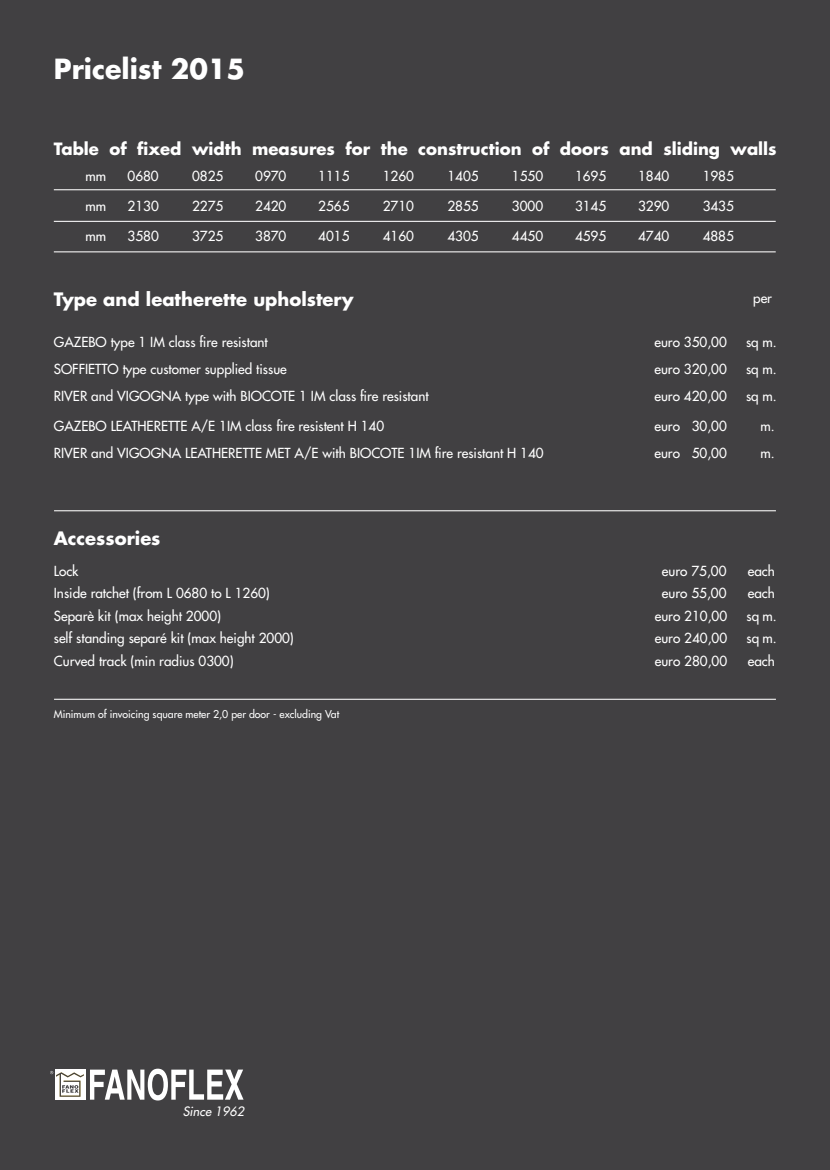
<style>
.page{position:relative;width:830px;height:1170px;background:#fff}
.page>*{position:absolute;margin:0;border:0;box-sizing:border-box;transform-origin:0 0}
.t1{font:700 27px "Futura";color:#fff}
.t2{font:700 18px "Futura";color:#fff}
.t3{font:700 16.5px "Futura";color:#fff}
.t4{font:13.5px "Futura";color:#fff}
.t5{font:italic 12.6px "Futura";color:#fff}
.t6{font:10.5px "Futura";color:#fff}
</style>
<div class="page">
<div style="left:0;top:0;width:829px;height:1169px;background:#414042"></div>
<svg style="left:90px;top:1068px;width:153px;height:32px"></svg>
<svg style="left:55px;top:1069px;width:31px;height:30px"></svg>
<svg style="left:50px;top:1070px;width:34px;height:26px"></svg>
<hr style="left:54px;top:510px;width:721px;height:1px;background:#fff">
<hr style="left:54px;top:698px;width:721px;height:1px;background:#fff">
<hr style="left:54px;top:189px;width:721px;height:1px;background:#fff">
<hr style="left:54px;top:221px;width:721px;height:1px;background:#fff">
<hr style="left:54px;top:251px;width:721px;height:1px;background:#fff">
<h1 class="t1" style="left:54px;top:51px;width:193px">Pricelist 2015</h1>
<p class="t3" style="left:54px;top:138px;width:724px">Table of fixed width measures for the construction of doors and sliding walls</p>
<p class="t4" style="left:85px;top:167px;width:22px">mm</p>
<p class="t4" style="left:127px;top:167px;width:33px">0680</p>
<p class="t4" style="left:192px;top:167px;width:33px">0825</p>
<p class="t4" style="left:255px;top:167px;width:33px">0970</p>
<p class="t4" style="left:318px;top:167px;width:33px">1115</p>
<p class="t4" style="left:382px;top:167px;width:33px">1260</p>
<p class="t4" style="left:447px;top:167px;width:33px">1405</p>
<p class="t4" style="left:511px;top:167px;width:33px">1550</p>
<p class="t4" style="left:574px;top:167px;width:33px">1695</p>
<p class="t4" style="left:637px;top:167px;width:33px">1840</p>
<p class="t4" style="left:702px;top:167px;width:33px">1985</p>
<p class="t4" style="left:85px;top:197px;width:22px">mm</p>
<p class="t4" style="left:127px;top:197px;width:33px">2130</p>
<p class="t4" style="left:192px;top:197px;width:33px">2275</p>
<p class="t4" style="left:255px;top:197px;width:33px">2420</p>
<p class="t4" style="left:318px;top:197px;width:33px">2565</p>
<p class="t4" style="left:382px;top:197px;width:33px">2710</p>
<p class="t4" style="left:447px;top:197px;width:33px">2855</p>
<p class="t4" style="left:511px;top:197px;width:33px">3000</p>
<p class="t4" style="left:574px;top:197px;width:33px">3145</p>
<p class="t4" style="left:637px;top:197px;width:33px">3290</p>
<p class="t4" style="left:702px;top:197px;width:33px">3435</p>
<p class="t4" style="left:85px;top:227px;width:22px">mm</p>
<p class="t4" style="left:127px;top:227px;width:33px">3580</p>
<p class="t4" style="left:192px;top:227px;width:33px">3725</p>
<p class="t4" style="left:255px;top:227px;width:33px">3870</p>
<p class="t4" style="left:318px;top:227px;width:33px">4015</p>
<p class="t4" style="left:382px;top:227px;width:33px">4160</p>
<p class="t4" style="left:447px;top:227px;width:33px">4305</p>
<p class="t4" style="left:511px;top:227px;width:33px">4450</p>
<p class="t4" style="left:574px;top:227px;width:33px">4595</p>
<p class="t4" style="left:637px;top:227px;width:33px">4740</p>
<p class="t4" style="left:702px;top:227px;width:33px">4885</p>
<h2 class="t2" style="left:54px;top:287px;width:301px">Type and leatherette upholstery</h2>
<p class="t4" style="left:54px;top:333px;width:215px">GAZEBO type 1 IM class fire resistant</p>
<p class="t4" style="left:654px;top:333px;width:74px">euro 350,00</p>
<p class="t4" style="left:745px;top:333px;width:32px">sq m.</p>
<p class="t4" style="left:54px;top:360px;width:234px">SOFFIETTO type customer supplied tissue</p>
<p class="t4" style="left:654px;top:360px;width:74px">euro 320,00</p>
<p class="t4" style="left:745px;top:360px;width:32px">sq m.</p>
<p class="t4" style="left:54px;top:387px;width:376px">RIVER and VIGOGNA type with BIOCOTE 1 IM class fire resistant</p>
<p class="t4" style="left:654px;top:387px;width:74px">euro 420,00</p>
<p class="t4" style="left:745px;top:387px;width:32px">sq m.</p>
<p class="t4" style="left:54px;top:417px;width:331px">GAZEBO LEATHERETTE A/E 1IM class fire resistent H 140</p>
<p class="t4" style="left:654px;top:417px;width:74px">euro 30,00</p>
<p class="t4" style="left:760px;top:417px;width:16px">m.</p>
<p class="t4" style="left:54px;top:444px;width:491px">RIVER and VIGOGNA LEATHERETTE MET A/E with BIOCOTE 1IM fire resistant H 140</p>
<p class="t4" style="left:654px;top:444px;width:74px">euro 50,00</p>
<p class="t4" style="left:760px;top:444px;width:16px">m.</p>
<p class="t4" style="left:752px;top:290px;width:20px">per</p>
<h2 class="t2" style="left:54px;top:526px;width:108px">Accessories</h2>
<p class="t4" style="left:54px;top:562px;width:26px">Lock</p>
<p class="t4" style="left:661px;top:562px;width:66px">euro 75,00</p>
<p class="t4" style="left:747px;top:562px;width:29px">each</p>
<p class="t4" style="left:54px;top:585px;width:217px">Inside ratchet (from L 0680 to L 1260)</p>
<p class="t4" style="left:661px;top:585px;width:66px">euro 55,00</p>
<p class="t4" style="left:747px;top:585px;width:29px">each</p>
<p class="t4" style="left:54px;top:607px;width:169px">Separè kit (max height 2000)</p>
<p class="t4" style="left:654px;top:607px;width:74px">euro 210,00</p>
<p class="t4" style="left:746px;top:607px;width:32px">sq m.</p>
<p class="t4" style="left:54px;top:630px;width:241px">self standing separé kit (max height 2000)</p>
<p class="t4" style="left:654px;top:630px;width:74px">euro 240,00</p>
<p class="t4" style="left:746px;top:630px;width:32px">sq m.</p>
<p class="t4" style="left:54px;top:652px;width:181px">Curved track (min radius 0300)</p>
<p class="t4" style="left:654px;top:652px;width:74px">euro 280,00</p>
<p class="t4" style="left:747px;top:652px;width:29px">each</p>
<p class="t6" style="left:54px;top:707px;width:287px">Minimum of invoicing square meter 2,0 per door - excluding Vat</p>
<p class="t5" style="left:183px;top:1103px;width:63px">Since 1962</p>
</div>
